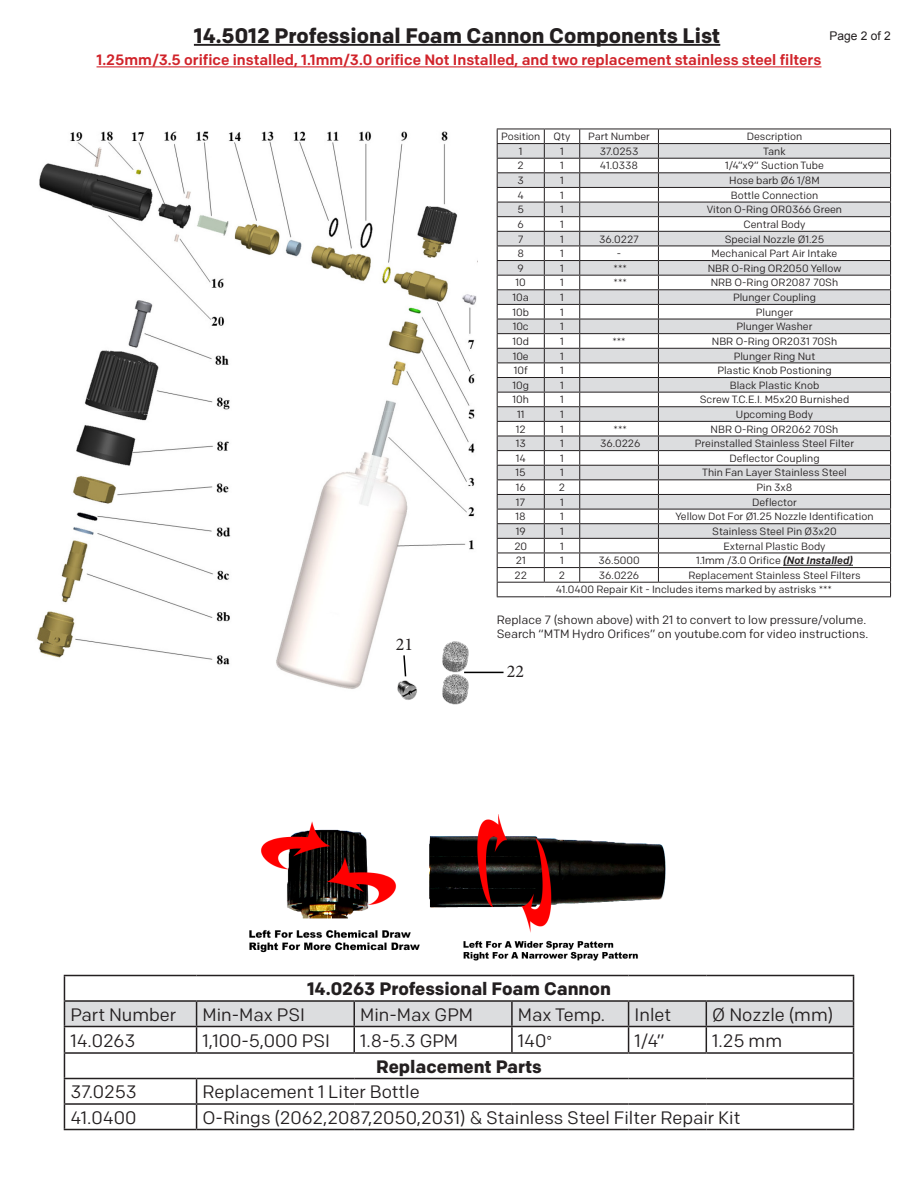
<style>
.page{position:relative;width:918px;height:1188px;background:#fff}
.page>*{position:absolute;margin:0;border:0;box-sizing:border-box;transform-origin:0 0}
.t1{font:700 21px "Colfax";color:#231f20}
.t2{font:18px "Colfax";color:#231f20}
.t3{font:700 18px "Colfax";color:#231f20}
.t4{font:18px "Minion Pro";color:#231f20}
.t5{font:500 15px "Colfax";color:#d1232a}
.t6{font:12px "Colfax";color:#231f20}
.t7{font:12px "Arial";color:#231f20}
.t8{font:10.5px "Colfax";color:#231f20}
.s1{font-weight:500;font-style:italic}
.s2{font-family:"Tunga"}
</style>
<div class="page">
<img style="left:37px;top:131px;width:440px;height:558px">
<hr style="left:194px;top:44px;width:526px;height:2px;background:#231f20">
<svg style="left:497px;top:129px;width:394px;height:467px"></svg>
<hr style="left:497px;top:596px;width:47px;height:1px;background:#231f20">
<hr style="left:544px;top:596px;width:36px;height:1px;background:#231f20">
<hr style="left:580px;top:596px;width:78px;height:1px;background:#231f20">
<hr style="left:658px;top:596px;width:233px;height:1px;background:#231f20">
<hr style="left:783px;top:565px;width:70px;height:1px;background:#231f20">
<img style="left:249px;top:821px;width:171px;height:132px">
<img style="left:429px;top:814px;width:237px;height:147px">
<hr style="left:64px;top:975px;width:133px;height:1px;background:#231f20">
<hr style="left:197px;top:975px;width:157px;height:1px;background:#231f20">
<hr style="left:354px;top:975px;width:158px;height:1px;background:#231f20">
<hr style="left:512px;top:975px;width:117px;height:1px;background:#231f20">
<hr style="left:629px;top:975px;width:77px;height:1px;background:#231f20">
<hr style="left:706px;top:975px;width:148px;height:1px;background:#231f20">
<svg style="left:64px;top:976px;width:790px;height:153px"></svg>
<hr style="left:64px;top:1129px;width:133px;height:1px;background:#231f20">
<hr style="left:197px;top:1129px;width:157px;height:1px;background:#231f20">
<hr style="left:354px;top:1129px;width:158px;height:1px;background:#231f20">
<hr style="left:512px;top:1129px;width:117px;height:1px;background:#231f20">
<hr style="left:629px;top:1129px;width:77px;height:1px;background:#231f20">
<hr style="left:706px;top:1129px;width:148px;height:1px;background:#231f20">
<img style="left:394px;top:674px;width:29px;height:26px">
<svg style="left:402px;top:654px;width:5px;height:24px"></svg>
<img style="left:438px;top:674px;width:37px;height:31px">
<img style="left:438px;top:639px;width:37px;height:35px">
<hr style="left:464px;top:672px;width:40px;height:1px;background:#000">
<hr style="left:97px;top:66px;width:724px;height:1px;background:#d1232a">
<p class="t1" style="left:194px;top:22px;width:528px">14.5012 Professional Foam Cannon Components List</p>
<p class="t5" style="left:97px;top:51px;width:726px">1.25mm/3.5 orifice installed, 1.1mm/3.0 orifice Not Installed, and two replacement stainless steel filters</p>
<p class="t7" style="left:830px;top:28px;width:63px">Page 2 of 2</p>
<p class="t4" style="left:396px;top:632px;width:19px">21</p>
<p class="t8" style="left:501px;top:130px;width:41px">Position</p>
<p class="t8" style="left:554px;top:130px;width:18px">Qty</p>
<p class="t8" style="left:588px;top:130px;width:63px">Part Number</p>
<p class="t8" style="left:747px;top:130px;width:57px">Description</p>
<p class="t8" style="left:519px;top:145px;width:5px">1</p>
<p class="t8" style="left:560px;top:145px;width:5px">1</p>
<p class="t8" style="left:600px;top:145px;width:40px">37.0253</p>
<p class="t8" style="left:763px;top:145px;width:24px">Tank</p>
<p class="t8" style="left:518px;top:159px;width:8px">2</p>
<p class="t8" style="left:560px;top:159px;width:5px">1</p>
<p class="t8" style="left:600px;top:159px;width:40px">41.0338</p>
<p class="t8" style="left:725px;top:159px;width:100px">1/4”x9” Suction Tube</p>
<p class="t8" style="left:518px;top:174px;width:8px">3</p>
<p class="t8" style="left:560px;top:174px;width:5px">1</p>
<p class="t8" style="left:729px;top:174px;width:92px">Hose barb Ø6 1/8M</p>
<p class="t8" style="left:518px;top:189px;width:8px">4</p>
<p class="t8" style="left:560px;top:189px;width:5px">1</p>
<p class="t8" style="left:731px;top:189px;width:89px">Bottle Connection</p>
<p class="t8" style="left:517px;top:203px;width:8px">5</p>
<p class="t8" style="left:560px;top:203px;width:5px">1</p>
<p class="t8" style="left:707px;top:203px;width:137px">Viton O-Ring OR0366 Green</p>
<p class="t8" style="left:518px;top:218px;width:8px">6</p>
<p class="t8" style="left:560px;top:218px;width:5px">1</p>
<p class="t8" style="left:743px;top:218px;width:64px">Central Body</p>
<p class="t8" style="left:518px;top:232px;width:7px">7</p>
<p class="t8" style="left:560px;top:232px;width:5px">1</p>
<p class="t8" style="left:599px;top:232px;width:41px">36.0227</p>
<p class="t8" style="left:725px;top:232px;width:101px">Special Nozzle Ø1.25</p>
<p class="t8" style="left:517px;top:247px;width:8px">8</p>
<p class="t8" style="left:560px;top:247px;width:5px">1</p>
<p class="t8" style="left:617px;top:247px;width:6px">-</p>
<p class="t8" style="left:712px;top:247px;width:127px">Mechanical Part Air Intake</p>
<p class="t8" style="left:518px;top:262px;width:8px">9</p>
<p class="t8" style="left:560px;top:262px;width:5px">1</p>
<p class="t8" style="left:614px;top:262px;width:15px">***</p>
<p class="t8" style="left:708px;top:262px;width:135px">NBR O-Ring OR2050 Yellow</p>
<p class="t8" style="left:516px;top:276px;width:12px">10</p>
<p class="t8" style="left:560px;top:276px;width:5px">1</p>
<p class="t8" style="left:614px;top:276px;width:15px">***</p>
<p class="t8" style="left:711px;top:276px;width:129px">NRB O-Ring OR2087 70Sh</p>
<p class="t8" style="left:513px;top:291px;width:18px">10a</p>
<p class="t8" style="left:560px;top:291px;width:5px">1</p>
<p class="t8" style="left:733px;top:291px;width:85px">Plunger Coupling</p>
<p class="t8" style="left:512px;top:306px;width:18px">10b</p>
<p class="t8" style="left:560px;top:306px;width:5px">1</p>
<p class="t8" style="left:756px;top:306px;width:39px">Plunger</p>
<p class="t8" style="left:513px;top:320px;width:18px">10c</p>
<p class="t8" style="left:560px;top:320px;width:5px">1</p>
<p class="t8" style="left:737px;top:320px;width:78px">Plunger Washer</p>
<p class="t8" style="left:512px;top:335px;width:18px">10d</p>
<p class="t8" style="left:560px;top:335px;width:5px">1</p>
<p class="t8" style="left:612px;top:335px;width:15px">***</p>
<p class="t8" style="left:712px;top:335px;width:127px">NBR O-Ring OR2031 70Sh</p>
<p class="t8" style="left:513px;top:349px;width:18px">10e</p>
<p class="t8" style="left:560px;top:349px;width:5px">1</p>
<p class="t8" style="left:734px;top:349px;width:83px">Plunger Ring Nut</p>
<p class="t8" style="left:514px;top:364px;width:15px">10f</p>
<p class="t8" style="left:560px;top:364px;width:5px">1</p>
<p class="t8" style="left:717px;top:364px;width:116px">Plastic Knob Postioning</p>
<p class="t8" style="left:512px;top:379px;width:18px">10g</p>
<p class="t8" style="left:560px;top:379px;width:5px">1</p>
<p class="t8" style="left:730px;top:379px;width:91px">Black Plastic Knob</p>
<p class="t8" style="left:513px;top:393px;width:18px">10h</p>
<p class="t8" style="left:560px;top:393px;width:5px">1</p>
<p class="t8" style="left:700px;top:393px;width:151px">Screw T.C.E.I. M5x20 Burnished</p>
<p class="t8" style="left:517px;top:408px;width:9px">11</p>
<p class="t8" style="left:560px;top:408px;width:5px">1</p>
<p class="t8" style="left:736px;top:408px;width:79px">Upcoming Body</p>
<p class="t8" style="left:516px;top:423px;width:11px">12</p>
<p class="t8" style="left:560px;top:423px;width:5px">1</p>
<p class="t8" style="left:614px;top:423px;width:15px">***</p>
<p class="t8" style="left:711px;top:423px;width:129px">NBR O-Ring OR2062 70Sh</p>
<p class="t8" style="left:516px;top:437px;width:12px">13</p>
<p class="t8" style="left:560px;top:437px;width:5px">1</p>
<p class="t8" style="left:600px;top:437px;width:42px">36.0226</p>
<p class="t8" style="left:695px;top:437px;width:161px">Preinstalled Stainless Steel Filter</p>
<p class="t8" style="left:516px;top:452px;width:12px">14</p>
<p class="t8" style="left:560px;top:452px;width:5px">1</p>
<p class="t8" style="left:729px;top:452px;width:92px">Deflector Coupling</p>
<p class="t8" style="left:516px;top:466px;width:12px">15</p>
<p class="t8" style="left:560px;top:466px;width:5px">1</p>
<p class="t8" style="left:702px;top:466px;width:146px">Thin Fan Layer Stainless Steel</p>
<p class="t8" style="left:516px;top:481px;width:11px">16</p>
<p class="t8" style="left:559px;top:481px;width:8px">2</p>
<p class="t8" style="left:756px;top:481px;width:38px">Pin 3x8</p>
<p class="t8" style="left:516px;top:496px;width:11px">17</p>
<p class="t8" style="left:560px;top:496px;width:5px">1</p>
<p class="t8" style="left:752px;top:496px;width:46px">Deflector</p>
<p class="t8" style="left:516px;top:510px;width:12px">18</p>
<p class="t8" style="left:560px;top:510px;width:5px">1</p>
<p class="t8" style="left:675px;top:510px;width:200px">Yellow Dot For Ø1.25 Nozzle Identification</p>
<p class="t8" style="left:516px;top:525px;width:11px">19</p>
<p class="t8" style="left:560px;top:525px;width:5px">1</p>
<p class="t8" style="left:712px;top:525px;width:126px">Stainless Steel Pin Ø3x20</p>
<p class="t8" style="left:514px;top:539px;width:14px">20</p>
<p class="t8" style="left:560px;top:539px;width:5px">1</p>
<p class="t8" style="left:723px;top:539px;width:104px">External Plastic Body</p>
<p class="t8" style="left:516px;top:554px;width:11px">21</p>
<p class="t8" style="left:560px;top:554px;width:5px">1</p>
<p class="t8" style="left:598px;top:554px;width:43px">36.5000</p>
<p class="t8" style="left:696px;top:554px;width:158px">1.1mm /3.0 Orifice <span class="s1">(Not Installed)</span></p>
<p class="t8" style="left:515px;top:569px;width:14px">22</p>
<p class="t8" style="left:559px;top:569px;width:8px">2</p>
<p class="t8" style="left:599px;top:569px;width:42px">36.0226</p>
<p class="t8" style="left:688px;top:569px;width:174px">Replacement Stainless Steel Filters</p>
<p class="t8" style="left:556px;top:583px;width:278px">41.0400 Repair Kit - Includes items marked by astrisks ***</p>
<p class="t6" style="left:497px;top:612px;width:371px">Replace 7 (shown above) with 21 to convert to low pressure/volume.</p>
<p class="t6" style="left:497px;top:626px;width:373px">Search “MTM Hydro Orifices” on youtube.com for video instructions.</p>
<p class="t4" style="left:507px;top:659px;width:19px">22</p>
<p class="t3" style="left:307px;top:978px;width:305px">14.0263 Professional Foam Cannon</p>
<p class="t2" style="left:70px;top:1003px;width:107px">Part Number</p>
<p class="t2" style="left:203px;top:1003px;width:104px">Min-Max PSI</p>
<p class="t2" style="left:360px;top:1003px;width:114px">Min-Max GPM</p>
<p class="t2" style="left:518px;top:1003px;width:89px">Max Temp.</p>
<p class="t2" style="left:635px;top:1003px;width:38px">Inlet</p>
<p class="t2" style="left:712px;top:1003px;width:122px">Ø Nozzle (mm)</p>
<p class="t2" style="left:70px;top:1029px;width:66px">14.0263</p>
<p class="t2" style="left:203px;top:1029px;width:129px">1,100-5,000 PSI</p>
<p class="t2" style="left:360px;top:1029px;width:99px">1.8-5.3 GPM</p>
<p class="t2" style="left:518px;top:1030px;width:36px">140<span class="s2">°</span></p>
<p class="t2" style="left:635px;top:1029px;width:32px">1/4”</p>
<p class="t2" style="left:712px;top:1029px;width:71px">1.25 mm</p>
<p class="t3" style="left:376px;top:1055px;width:167px">Replacement Parts</p>
<p class="t2" style="left:70px;top:1081px;width:68px">37.0253</p>
<p class="t2" style="left:203px;top:1081px;width:219px">Replacement 1 Liter Bottle</p>
<p class="t2" style="left:70px;top:1106px;width:67px">41.0400</p>
<p class="t2" style="left:203px;top:1106px;width:539px">O-Rings (2062,2087,2050,2031) &amp; Stainless Steel Filter Repair Kit</p>
</div>
